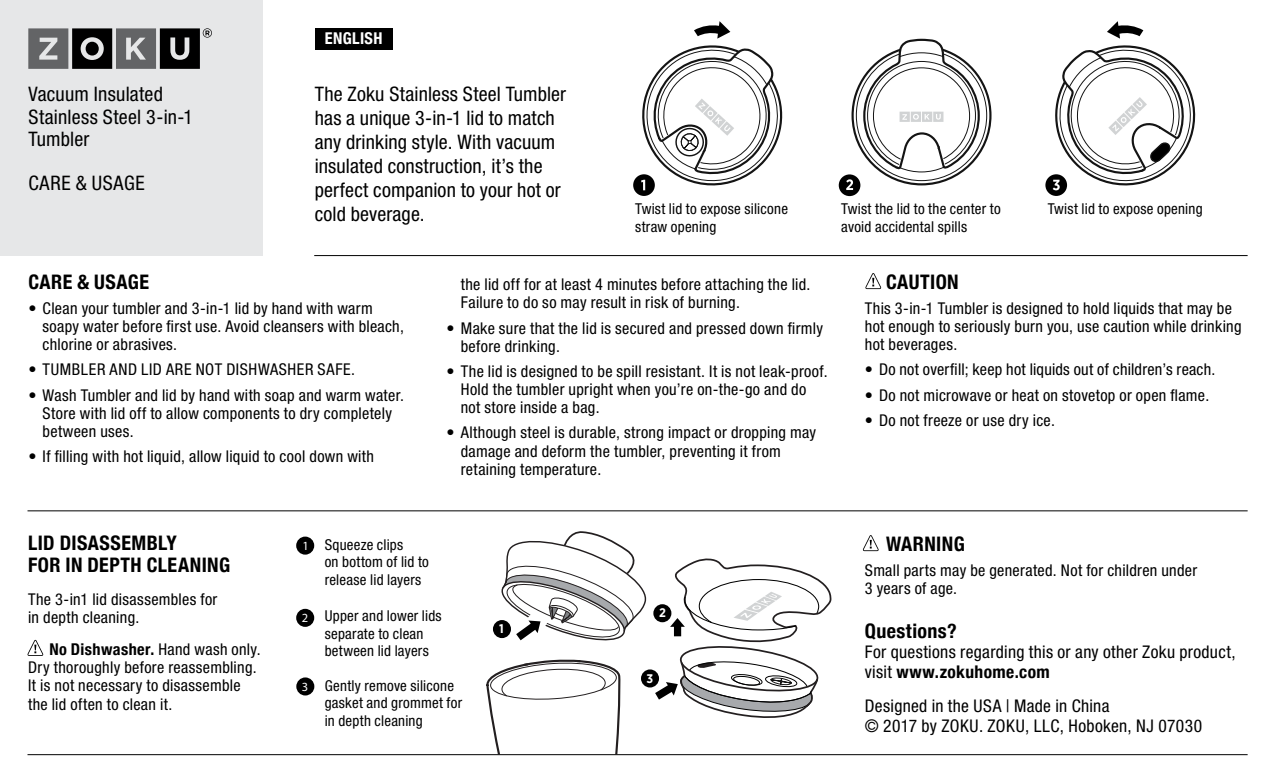
<style>
.page{position:relative;width:1276px;height:780px;background:#fff}
.page>*{position:absolute;margin:0;border:0;box-sizing:border-box;transform-origin:0 0}
.t1{font:condensed 20px/24px "Helvetica Neue LT Std";letter-spacing:.01em;color:#000}
.t2{font:700 condensed 20px/22.5px "Helvetica Neue";letter-spacing:.02em;color:#000}
.t3{font:condensed 20px "Helvetica Neue LT Std";letter-spacing:.035em;color:#000}
.t4{font:condensed 17.5px/20px "Helvetica Neue LT Std";letter-spacing:.02em;color:#000}
.t5{font:700 condensed 17.5px "Helvetica Neue";letter-spacing:.025em;color:#000}
.t6{font:condensed 16.25px/18px "Helvetica Neue LT Std";letter-spacing:.02em;color:#000}
.t7{font:condensed 16.25px "Helvetica Neue LT Std";letter-spacing:.04em;color:#000}
.t8{font:700 condensed 16.25px "Helvetica Neue";letter-spacing:.025em;color:#000}
.t9{font:700 condensed 16.25px "Helvetica Neue";letter-spacing:.025em;color:#fff}
.t10{font:condensed 15px/17.5px "Helvetica Neue LT Std";letter-spacing:.015em;color:#000}
.t11{font:700 12.5px "Gotham Narrow";color:#fff}
.t12{font:12.5px "Myriad Pro";color:#fff}
.s1{font-family:"Helvetica Neue LT Std";font-weight:400}
</style>
<div class="page">
<div style="left:0;top:0;width:262px;height:255px;background:#e6e7e8"></div>
<div style="left:315px;top:28px;width:77px;height:22px;background:#000"></div>
<hr style="left:28px;top:510px;width:1219px;height:1px;background:#000">
<hr style="left:314px;top:255px;width:933px;height:1px;background:#000">
<hr style="left:28px;top:754px;width:1219px;height:1px;background:#000">
<div style="left:493px;top:620px;width:18px;height:18px;background:#000;border-radius:50%"></div>
<svg style="left:653px;top:604px;width:18px;height:18px"></svg>
<div style="left:641px;top:669px;width:18px;height:18px;background:#000;border-radius:50%"></div>
<svg style="left:499px;top:531px;width:148px;height:110px"></svg>
<svg style="left:655px;top:558px;width:177px;height:160px"></svg>
<svg style="left:486px;top:659px;width:135px;height:95px"></svg>
<svg style="left:865px;top:273px;width:16px;height:16px"></svg>
<svg style="left:863px;top:535px;width:15px;height:16px"></svg>
<svg style="left:27px;top:639px;width:16px;height:17px"></svg>
<div style="left:296px;top:536px;width:18px;height:18px;background:#000;border-radius:50%"></div>
<div style="left:296px;top:608px;width:18px;height:18px;background:#000;border-radius:50%"></div>
<div style="left:296px;top:677px;width:18px;height:18px;background:#000;border-radius:50%"></div>
<svg style="left:633px;top:174px;width:22px;height:22px"></svg>
<svg style="left:635px;top:21px;width:148px;height:171px"></svg>
<div style="left:838px;top:174px;width:22px;height:22px;background:#000;border-radius:50%"></div>
<svg style="left:846px;top:38px;width:144px;height:152px"></svg>
<svg style="left:1045px;top:174px;width:22px;height:22px"></svg>
<svg style="left:1050px;top:21px;width:146px;height:174px"></svg>
<svg style="left:28px;top:28px;width:184px;height:41px"></svg>
<p class="t1" style="left:28px;top:83px;width:166px;line-height:22.5px">Vacuum Insulated<br>Stainless Steel 3-in-1<br>Tumbler</p>
<p class="t3" style="left:28px;top:171px;width:118px">CARE &amp; USAGE</p>
<p class="t9" style="left:325px;top:25px;width:59px">ENGLISH</p>
<p class="t1" style="left:315px;top:82px;width:253px">The Zoku Stainless Steel Tumbler has a unique 3-in-1 lid to match any drinking style. With vacuum insulated construction, it’s the perfect companion to your hot or cold beverage.</p>
<p class="t10" style="left:635px;top:200px;width:154px">Twist lid to expose silicone straw opening</p>
<p class="t10" style="left:841px;top:200px;width:161px">Twist the lid to the center to avoid accidental spills</p>
<p class="t10" style="left:1047px;top:200px;width:156px">Twist lid to expose opening</p>
<p class="t2" style="left:28px;top:269px;width:122px">CARE &amp; USAGE</p>
<p class="t6" style="left:43px;top:299px;width:363px;text-indent:-14px">• Clean your tumbler and 3-in-1 lid by hand with warm soapy water before first use. Avoid cleansers with bleach, chlorine or abrasives.</p>
<p class="t7" style="left:28px;top:360px;width:328px">• TUMBLER AND LID ARE NOT DISHWASHER SAFE.</p>
<p class="t6" style="left:43px;top:386px;width:363px;text-indent:-14px">• Wash Tumbler and lid by hand with soap and warm water.<br>Store with lid off to allow components to dry completely between uses.</p>
<p class="t6" style="left:28px;top:447px;width:347px">• If filling with hot liquid, allow liquid to cool down with</p>
<p class="t6" style="left:461px;top:275px;width:351px">the lid off for at least 4 minutes before attaching the lid.<br>Failure to do so may result in risk of burning.</p>
<p class="t6" style="left:461px;top:319px;width:364px;text-indent:-14px">• Make sure that the lid is secured and pressed down firmly before drinking.</p>
<p class="t6" style="left:461px;top:362px;width:368px;text-indent:-14px">• The lid is designed to be spill resistant. It is not leak-proof.<br>Hold the tumbler upright when you’re on-the-go and do not store inside a bag.</p>
<p class="t6" style="left:461px;top:423px;width:357px;text-indent:-14px">• Although steel is durable, strong impact or dropping may damage and deform the tumbler, preventing it from retaining temperature.</p>
<p class="t2" style="left:28px;top:530px;width:204px">LID DISASSEMBLY<br>FOR IN DEPTH CLEANING</p>
<p class="t6" style="left:28px;top:589px;width:191px">The 3-in1 lid disassembles for in depth cleaning.</p>
<p class="t8" style="left:49px;top:635px;width:213px">No Dishwasher. <span class="s1">Hand wash only.</span></p>
<p class="t6" style="left:28px;top:658px;width:230px">Dry thoroughly before reassembling.<br>It is not necessary to disassemble the lid often to clean it.</p>
<p class="t12" style="left:302px;top:538px;width:8px">1</p>
<p class="t12" style="left:302px;top:610px;width:8px">2</p>
<p class="t12" style="left:302px;top:679px;width:8px">3</p>
<p class="t10" style="left:325px;top:535px;width:106px">Squeeze clips<br>on bottom of lid to release lid layers</p>
<p class="t10" style="left:325px;top:607px;width:118px">Upper and lower lids separate to clean between lid layers</p>
<p class="t10" style="left:325px;top:676px;width:139px">Gently remove silicone gasket and grommet for in depth cleaning</p>
<p class="t11" style="left:499px;top:621px;width:6px">1</p>
<p class="t11" style="left:659px;top:604px;width:8px">2</p>
<p class="t11" style="left:646px;top:670px;width:8px">3</p>
<p class="t2" style="left:886px;top:269px;width:74px">CAUTION</p>
<p class="t6" style="left:865px;top:299px;width:378px">This 3-in-1 Tumbler is designed to hold liquids that may be hot enough to seriously burn you, use caution while drinking hot beverages.</p>
<p class="t6" style="left:865px;top:360px;width:352px">• Do not overfill; keep hot liquids out of children’s reach.</p>
<p class="t6" style="left:865px;top:386px;width:346px">• Do not microwave or heat on stovetop or open flame.</p>
<p class="t6" style="left:865px;top:411px;width:192px">• Do not freeze or use dry ice.</p>
<p class="t2" style="left:886px;top:531px;width:80px">WARNING</p>
<p class="t6" style="left:865px;top:561px;width:334px">Small parts may be generated. Not for children under<br>3 years of age.</p>
<p class="t2" style="left:865px;top:618px;width:93px">Questions?</p>
<p class="t4" style="left:865px;top:641px;width:372px">For questions regarding this or any other Zoku product,</p>
<p class="t5" style="left:865px;top:657px;width:186px"><span class="s1">visit</span> www.zokuhome.com</p>
<p class="t4" style="left:865px;top:695px;width:339px">Designed in the USA | Made in China<br>© 2017 by ZOKU. ZOKU, LLC, Hoboken, NJ 07030</p>
</div>
